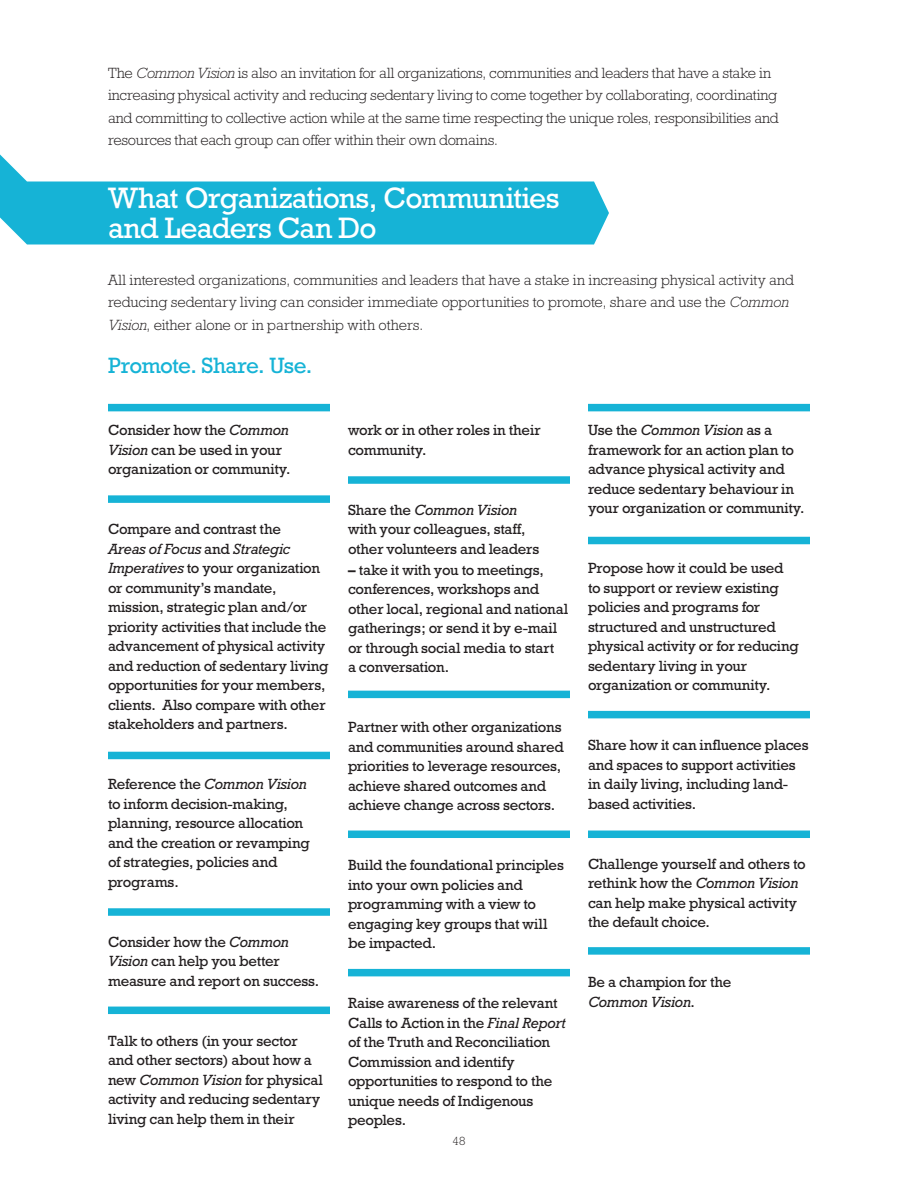
<style>
.page{position:relative;width:918px;height:1188px;background:#fff}
.page>*{position:absolute;margin:0;border:0;box-sizing:border-box;transform-origin:0 0}
.t1{font:30px/30px "Rockwell";letter-spacing:-.02em;color:#fff}
.t2{font:22.5px "Rockwell";letter-spacing:-.03em;color:#16b3d6}
.t3{font:15px/19.5px "Rockwell";letter-spacing:-.015em;color:#231f20}
.t4{font:300 15px/22.5px "Rockwell";letter-spacing:-.01em;color:#231f20}
.t5{font:300 12px "Rockwell";color:#231f20}
.s1{font-style:italic}
.s2{font-weight:700}
</style>
<div class="page">
<div style="left:348px;top:831px;width:222px;height:7px;background:#16b3d6"></div>
<div style="left:348px;top:969px;width:222px;height:7px;background:#16b3d6"></div>
<svg style="left:0;top:154px;width:609px;height:91px;fill:#16b3d6"></svg>
<div style="left:348px;top:476px;width:222px;height:8px;background:#16b3d6"></div>
<div style="left:348px;top:691px;width:222px;height:7px;background:#16b3d6"></div>
<div style="left:108px;top:404px;width:222px;height:7px;background:#16b3d6"></div>
<div style="left:588px;top:404px;width:222px;height:7px;background:#16b3d6"></div>
<div style="left:108px;top:495px;width:222px;height:8px;background:#16b3d6"></div>
<div style="left:108px;top:752px;width:222px;height:7px;background:#16b3d6"></div>
<div style="left:108px;top:908px;width:222px;height:8px;background:#16b3d6"></div>
<div style="left:108px;top:1007px;width:222px;height:7px;background:#16b3d6"></div>
<div style="left:588px;top:537px;width:222px;height:7px;background:#16b3d6"></div>
<div style="left:588px;top:711px;width:222px;height:7px;background:#16b3d6"></div>
<div style="left:588px;top:831px;width:222px;height:7px;background:#16b3d6"></div>
<div style="left:588px;top:947px;width:222px;height:8px;background:#16b3d6"></div>
<p class="t4" style="left:108px;top:61px;width:672px">The <span class="s1">Common Vision</span> is also an invitation for all organizations, communities and leaders that have a stake in increasing physical activity and reducing sedentary living to come together by collaborating, coordinating and committing to collective action while at the same time respecting the unique roles, responsibilities and resources that each group can offer within their own domains.</p>
<p class="t1" style="left:108px;top:183px;width:453px">What Organizations, Communities and Leaders Can Do</p>
<p class="t4" style="left:108px;top:269px;width:688px">All interested organizations, communities and leaders that have a stake in increasing physical activity and reducing sedentary living can consider immediate opportunities to promote, share and use the <span class="s1">Common<br>Vision</span>, either alone or in partnership with others.</p>
<p class="t2" style="left:108px;top:353px;width:206px">Promote. Share. Use.</p>
<p class="t3" style="left:108px;top:420px;width:184px">Consider how the <span class="s1">Common<br>Vision</span> can be used in your organization or community.</p>
<p class="t3" style="left:108px;top:519px;width:222px">Compare and contrast the<br><span class="s1">Areas of Focus</span> and <span class="s1">Strategic<br>Imperatives</span> to your organization or community’s mandate, mission, strategic plan and/or priority activities that include the advancement of physical activity and reduction of sedentary living opportunities for your members, clients. Also compare with other stakeholders and partners.</p>
<p class="t3" style="left:108px;top:774px;width:203px">Reference the <span class="s1">Common Vision </span>to inform decision-making, planning, resource allocation and the creation or revamping of strategies, policies and programs.</p>
<p class="t3" style="left:108px;top:932px;width:213px">Consider how the <span class="s1">Common<br>Vision</span> can help you better measure and report on success.</p>
<p class="t3" style="left:108px;top:1031px;width:216px">Talk to others (in your sector and other sectors) about how a new <span class="s1">Common Vision</span> for physical activity and reducing sedentary living can help them in their</p>
<p class="t3" style="left:348px;top:420px;width:194px">work or in other roles in their community.</p>
<p class="t3" style="left:348px;top:500px;width:193px">Share the <span class="s1">Common Vision </span>with your colleagues, staff, other volunteers and leaders</p>
<p class="t3" style="left:348px;top:560px;width:222px"><span class="s2">–</span> take it with you to meetings, conferences, workshops and other local, regional and national gatherings; or send it by e-mail or through social media to start<br>a conversation.</p>
<p class="t3" style="left:348px;top:717px;width:217px">Partner with other organizations and communities around shared priorities to leverage resources, achieve shared outcomes and achieve change across sectors.</p>
<p class="t3" style="left:348px;top:855px;width:217px">Build the foundational principles into your own policies and programming with a view to engaging key groups that will be impacted.</p>
<p class="t3" style="left:348px;top:993px;width:219px">Raise awareness of the relevant<br>Calls to Action in the <span class="s1">Final Report </span>of the Truth and Reconciliation<br>Commission and identify opportunities to respond to the unique needs of Indigenous peoples.</p>
<p class="t5" style="left:453px;top:1135px;width:14px">48</p>
<p class="t3" style="left:588px;top:420px;width:218px">Use the <span class="s1">Common Vision</span> as a framework for an action plan to advance physical activity and reduce sedentary behaviour in your organization or community.</p>
<p class="t3" style="left:588px;top:558px;width:213px">Propose how it could be used to support or review existing policies and programs for structured and unstructured physical activity or for reducing sedentary living in your organization or community.</p>
<p class="t3" style="left:588px;top:735px;width:222px">Share how it can influence places and spaces to support activities in daily living, including land&shy;based activities.</p>
<p class="t3" style="left:588px;top:854px;width:219px">Challenge yourself and others to rethink how the <span class="s1">Common Vision </span>can help make physical activity the default choice.</p>
<p class="t3" style="left:588px;top:972px;width:145px">Be a champion for the<br><span class="s1">Common Vision</span>.</p>
</div>
